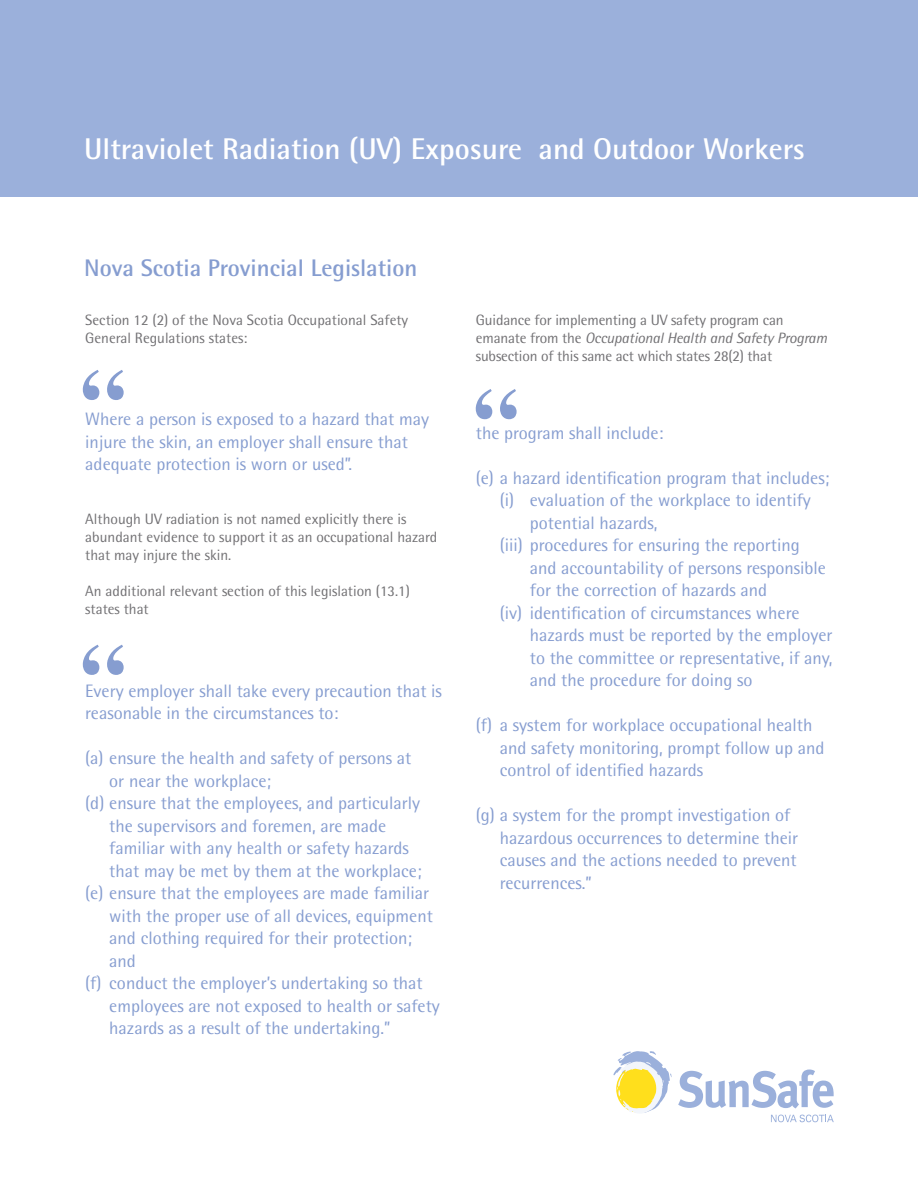
<style>
.page{position:relative;width:918px;height:1188px;background:#fff}
.page>*{position:absolute;margin:0;border:0;box-sizing:border-box;transform-origin:0 0}
.t1{font:700 90px "Times";color:#869dd0}
.t2{font:700 30px "Rotis Semi Sans";color:#fff}
.t3{font:700 24px "Rotis Semi Sans";color:#869dd0}
.t4{font:18px/22.5px "Rotis Semi Sans";color:#869dd0}
.t5{font:15px/18px "Rotis Semi Sans";color:#717073}
.s1{font-style:italic}
</style>
<div class="page">
<div style="left:0;top:0;width:918px;height:197px;background:#9bb0db"></div>
<svg style="left:771px;top:1115px;width:63px;height:7px"></svg>
<svg style="left:678px;top:1070px;width:156px;height:38px"></svg>
<svg style="left:613px;top:1051px;width:59px;height:62px"></svg>
<h2 class="t2" style="left:84px;top:130px;width:722px">Ultraviolet Radiation (UV) Exposure and Outdoor Workers</h2>
<h3 class="t3" style="left:84px;top:253px;width:335px">Nova Scotia Provincial Legislation</h3>
<p class="t5" style="left:85px;top:310px;width:324px">Section 12 (2) of the Nova Scotia Occupational Safety<br>General Regulations states:</p>
<h1 class="t1" style="left:80px;top:315px;width:46px">“</h1>
<p class="t4" style="left:85px;top:408px;width:345px">Where a person is exposed to a hazard that may injure the skin, an employer shall ensure that adequate protection is worn or used”.</p>
<p class="t5" style="left:85px;top:510px;width:354px">Although UV radiation is not named explicitly there is abundant evidence to support it as an occupational hazard that may injure the skin.</p>
<p class="t5" style="left:85px;top:582px;width:326px">An additional relevant section of this legislation (13.1) states that</p>
<h1 class="t1" style="left:80px;top:590px;width:46px">“</h1>
<p class="t4" style="left:85px;top:679px;width:358px">Every employer shall take every precaution that is reasonable in the circumstances to:</p>
<p class="t4" style="left:85px;top:747px;width:328px">(a) ensure the health and safety of persons at</p>
<p class="t4" style="left:109px;top:769px;width:163px">or near the workplace;</p>
<p class="t4" style="left:85px;top:792px;width:336px">(d) ensure that the employees, and particularly</p>
<p class="t4" style="left:109px;top:814px;width:279px">the supervisors and foremen, are made</p>
<p class="t4" style="left:109px;top:837px;width:301px">familiar with any health or safety hazards</p>
<p class="t4" style="left:109px;top:859px;width:314px">that may be met by them at the workplace;</p>
<p class="t4" style="left:85px;top:882px;width:345px">(e) ensure that the employees are made familiar</p>
<p class="t4" style="left:109px;top:904px;width:325px">with the proper use of all devices, equipment</p>
<p class="t4" style="left:109px;top:927px;width:304px">and clothing required for their protection;</p>
<p class="t4" style="left:109px;top:949px;width:28px">and</p>
<p class="t4" style="left:85px;top:972px;width:339px">(f) conduct the employer’s undertaking so that</p>
<p class="t4" style="left:109px;top:994px;width:332px">employees are not exposed to health or safety</p>
<p class="t4" style="left:109px;top:1017px;width:283px">hazards as a result of the undertaking.”</p>
<p class="t5" style="left:476px;top:310px;width:353px">Guidance for implementing a UV safety program can emanate from the <span class="s1">Occupational Health and Safety Program </span>subsection of this same act which states 28(2) that</p>
<h1 class="t1" style="left:473px;top:335px;width:46px">“</h1>
<p class="t4" style="left:476px;top:421px;width:189px">the program shall include:</p>
<p class="t4" style="left:476px;top:466px;width:355px">(e) a hazard identification program that includes;</p>
<p class="t4" style="left:500px;top:489px;width:313px">(i) evaluation of the workplace to identify</p>
<p class="t4" style="left:530px;top:511px;width:129px">potential hazards,</p>
<p class="t4" style="left:500px;top:534px;width:301px">(iii) procedures for ensuring the reporting</p>
<p class="t4" style="left:530px;top:556px;width:298px">and accountability of persons responsible</p>
<p class="t4" style="left:530px;top:579px;width:239px">for the correction of hazards and</p>
<p class="t4" style="left:500px;top:601px;width:301px">(iv) identification of circumstances where</p>
<p class="t4" style="left:530px;top:624px;width:304px">hazards must be reported by the employer</p>
<p class="t4" style="left:530px;top:646px;width:304px">to the committee or representative, if any,</p>
<p class="t4" style="left:530px;top:669px;width:224px">and the procedure for doing so</p>
<p class="t4" style="left:500px;top:714px;width:326px;text-indent:-24px">(f) a system for workplace occupational health and safety monitoring, prompt follow up and control of identified hazards</p>
<p class="t4" style="left:500px;top:804px;width:300px;text-indent:-24px">(g) a system for the prompt investigation of hazardous occurrences to determine their causes and the actions needed to prevent recurrences.”</p>
</div>
